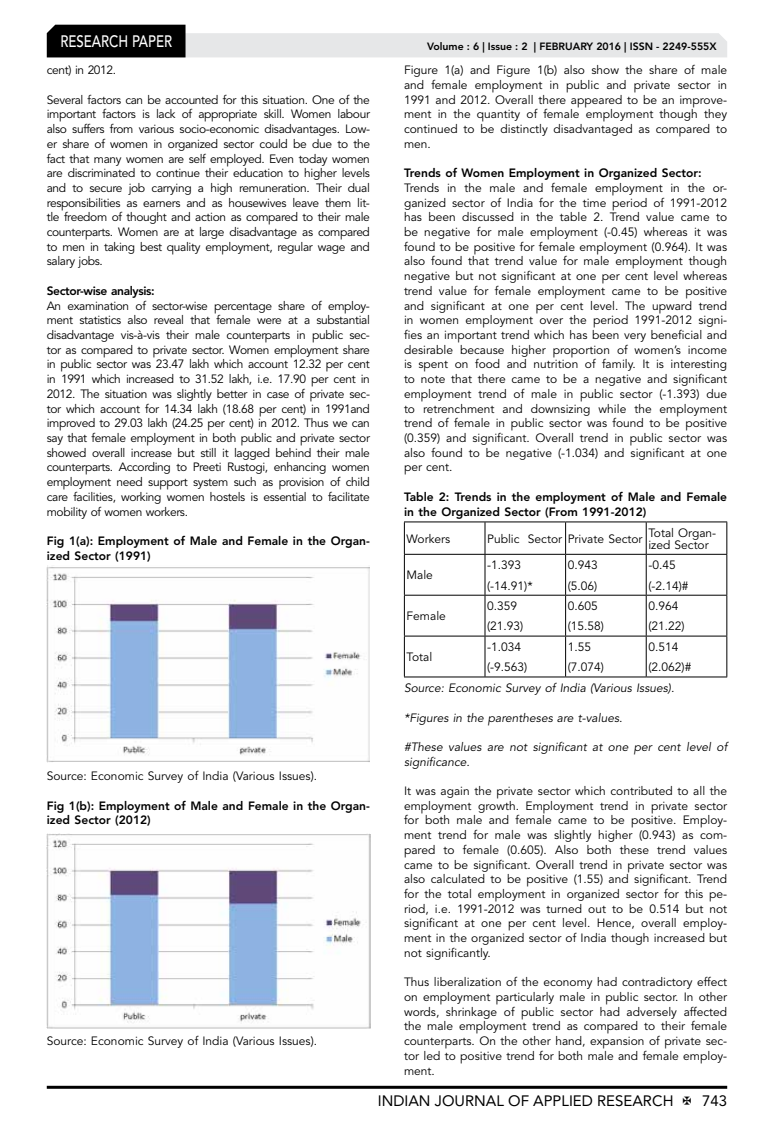
<style>
.page{position:relative;width:774px;height:1136px;background:#fff}
.page>*{position:absolute;margin:0;border:0;box-sizing:border-box;transform-origin:0 0}
.t1{font:500 16.5px "Avenir LT Std";color:#fff;scale:.8 1}
.t2{font:15px "Avenir LT Std";color:#000}
.t3{font:12px/14.7px "Avenir LT Std";color:#000}
.t4{font:800 12px/14.7px "Avenir LT Std";color:#000}
.t5{font:italic 12px/14.7px "Avenir LT Std";color:#000}
.t6{font:800 12px "Avenir LT Std";letter-spacing:-.03em;color:#000}
.t7{font:12px "Avenir LT Std";letter-spacing:-.03em;color:#000}
.t8{font:800 10.5px "Avenir LT Std";color:#000}
</style>
<div class="page">
<hr style="left:47px;top:1085px;width:680px;height:3px;background:#000">
<svg style="left:47px;top:25px;width:680px;height:32px"></svg>
<img style="left:47px;top:565px;width:323px;height:197px">
<img style="left:47px;top:833px;width:323px;height:195px">
<svg style="left:405px;top:522px;width:321px;height:154px"></svg>
<hr style="left:485px;top:522px;width:1px;height:32px;background:#000">
<hr style="left:565px;top:522px;width:1px;height:32px;background:#000">
<hr style="left:646px;top:522px;width:1px;height:32px;background:#000">
<hr style="left:404px;top:554px;width:81px;height:1px;background:#000">
<hr style="left:485px;top:554px;width:81px;height:1px;background:#000">
<hr style="left:485px;top:554px;width:1px;height:40px;background:#000">
<hr style="left:566px;top:554px;width:80px;height:1px;background:#000">
<hr style="left:565px;top:554px;width:1px;height:40px;background:#000">
<hr style="left:646px;top:554px;width:81px;height:1px;background:#000">
<hr style="left:646px;top:554px;width:1px;height:40px;background:#000">
<hr style="left:404px;top:594px;width:81px;height:1px;background:#000">
<hr style="left:485px;top:594px;width:81px;height:1px;background:#000">
<hr style="left:485px;top:595px;width:1px;height:40px;background:#000">
<hr style="left:566px;top:594px;width:80px;height:1px;background:#000">
<hr style="left:565px;top:595px;width:1px;height:40px;background:#000">
<hr style="left:646px;top:594px;width:81px;height:1px;background:#000">
<hr style="left:646px;top:595px;width:1px;height:40px;background:#000">
<hr style="left:404px;top:635px;width:81px;height:1px;background:#000">
<hr style="left:485px;top:635px;width:81px;height:1px;background:#000">
<hr style="left:485px;top:636px;width:1px;height:40px;background:#000">
<hr style="left:566px;top:635px;width:80px;height:1px;background:#000">
<hr style="left:565px;top:636px;width:1px;height:40px;background:#000">
<hr style="left:646px;top:635px;width:81px;height:1px;background:#000">
<hr style="left:646px;top:636px;width:1px;height:40px;background:#000">
<hr style="left:404px;top:521px;width:81px;height:1px;background:#000">
<hr style="left:404px;top:522px;width:1px;height:32px;background:#000">
<hr style="left:485px;top:521px;width:81px;height:1px;background:#000">
<hr style="left:566px;top:521px;width:80px;height:1px;background:#000">
<hr style="left:646px;top:521px;width:81px;height:1px;background:#000">
<hr style="left:726px;top:522px;width:1px;height:32px;background:#000">
<hr style="left:404px;top:554px;width:1px;height:40px;background:#000">
<hr style="left:726px;top:554px;width:1px;height:40px;background:#000">
<hr style="left:404px;top:595px;width:1px;height:40px;background:#000">
<hr style="left:726px;top:595px;width:1px;height:40px;background:#000">
<hr style="left:404px;top:636px;width:1px;height:40px;background:#000">
<hr style="left:726px;top:636px;width:1px;height:40px;background:#000">
<hr style="left:404px;top:676px;width:81px;height:1px;background:#000">
<hr style="left:485px;top:676px;width:81px;height:1px;background:#000">
<hr style="left:566px;top:676px;width:80px;height:1px;background:#000">
<hr style="left:646px;top:676px;width:81px;height:1px;background:#000">
<h1 class="t1" style="left:60px;top:32px;width:139px">RESEARCH PAPER</h1>
<p class="t7" style="left:47px;top:63px;width:71px">cent) in 2012.</p>
<p class="t3" style="left:47px;top:92px;width:325px;text-align:justify">Several factors can be accounted for this situation. One of the important factors is lack of appropriate skill. Women labour also suffers from various socio-economic disadvantages. Low&shy;er share of women in organized sector could be due to the fact that many women are self employed. Even today women are discriminated to continue their education to higher levels and to secure job carrying a high remuneration. Their dual responsibilities as earners and as housewives leave them lit&shy;tle freedom of thought and action as compared to their male counterparts. Women are at large disadvantage as compared to men in taking best quality employment, regular wage and salary jobs.</p>
<p class="t6" style="left:47px;top:283px;width:109px">Sector-wise analysis:</p>
<p class="t3" style="left:47px;top:298px;width:325px;text-align:justify">An examination of sector-wise percentage share of employ&shy;ment statistics also reveal that female were at a substantial disadvantage vis-à-vis their male counterparts in public sec&shy;tor as compared to private sector. Women employment share in public sector was 23.47 lakh which account 12.32 per cent in 1991 which increased to 31.52 lakh, i.e. 17.90 per cent in 2012. The situation was slightly better in case of private sec&shy;tor which account for 14.34 lakh (18.68 per cent) in 1991and improved to 29.03 lakh (24.25 per cent) in 2012. Thus we can say that female employment in both public and private sector showed overall increase but still it lagged behind their male counterparts. According to Preeti Rustogi, enhancing women employment need support system such as provision of child care facilities, working women hostels is essential to facilitate mobility of women workers.</p>
<p class="t4" style="left:47px;top:533px;width:325px">Fig 1(a): Employment of Male and Female in the Organ&shy;ized Sector (1991)</p>
<p class="t3" style="left:47px;top:769px;width:272px">Source: Economic Survey of India (Various Issues).</p>
<p class="t4" style="left:47px;top:798px;width:325px">Fig 1(b): Employment of Male and Female in the Organ&shy;ized Sector (2012)</p>
<p class="t3" style="left:47px;top:1033px;width:272px">Source: Economic Survey of India (Various Issues).</p>
<p class="t8" style="left:427px;top:41px;width:291px">Volume : 6 | Issue : 2 | FEBRUARY 2016 | ISSN - 2249-555X</p>
<p class="t3" style="left:404px;top:63px;width:325px;text-align:justify">Figure 1(a) and Figure 1(b) also show the share of male and female employment in public and private sector in 1991 and 2012. Overall there appeared to be an improve&shy;ment in the quantity of female employment though they continued to be distinctly disadvantaged as compared to men.</p>
<p class="t4" style="left:404px;top:166px;width:299px">Trends of Women Employment in Organized Sector:</p>
<p class="t3" style="left:404px;top:181px;width:325px;text-align:justify">Trends in the male and female employment in the or&shy;ganized sector of India for the time period of 1991-2012 has been discussed in the table 2. Trend value came to be negative for male employment (-0.45) whereas it was found to be positive for female employment (0.964). It was also found that trend value for male employment though negative but not significant at one per cent level whereas trend value for female employment came to be positive and significant at one per cent level. The upward trend in women employment over the period 1991-2012 signi&shy;fies an important trend which has been very beneficial and desirable because higher proportion of women’s income is spent on food and nutrition of family. It is interesting to note that there came to be a negative and significant employment trend of male in public sector (-1.393) due to retrenchment and downsizing while the employment trend of female in public sector was found to be positive (0.359) and significant. Overall trend in public sector was also found to be negative (-1.034) and significant at one per cent.</p>
<p class="t4" style="left:404px;top:489px;width:325px">Table 2: Trends in the employment of Male and Female in the Organized Sector (From 1991-2012)</p>
<p class="t3" style="left:406px;top:531px;width:45px">Workers</p>
<p class="t3" style="left:487px;top:531px;width:157px">Public Sector Private Sector</p>
<p class="t3" style="left:648px;top:527px;width:69px;line-height:12px">Total Organ&shy;ized Sector</p>
<p class="t3" style="left:406px;top:568px;width:28px">Male</p>
<p class="t3" style="left:487px;top:555px;width:47px;line-height:20.5px">-1.393 (-14.91)*</p>
<p class="t3" style="left:568px;top:555px;width:32px;line-height:20.5px">0.943 (5.06)</p>
<p class="t3" style="left:648px;top:555px;width:42px;line-height:20.5px">-0.45 (-2.14)#</p>
<p class="t3" style="left:406px;top:609px;width:41px">Female</p>
<p class="t3" style="left:487px;top:595px;width:38px;line-height:20.5px">0.359 (21.93)</p>
<p class="t3" style="left:568px;top:595px;width:38px;line-height:20.5px">0.605 (15.58)</p>
<p class="t3" style="left:648px;top:595px;width:38px;line-height:20.5px">0.964 (21.22)</p>
<p class="t3" style="left:406px;top:650px;width:27px">Total</p>
<p class="t3" style="left:487px;top:636px;width:42px;line-height:20.5px">-1.034 (-9.563)</p>
<p class="t3" style="left:568px;top:636px;width:38px;line-height:20.5px">1.55 (7.074)</p>
<p class="t3" style="left:648px;top:636px;width:44px;line-height:20.5px">0.514 (2.062)#</p>
<p class="t5" style="left:404px;top:681px;width:272px">Source: Economic Survey of India (Various Issues).</p>
<p class="t5" style="left:404px;top:710px;width:220px">*Figures in the parentheses are t-values.</p>
<p class="t5" style="left:404px;top:739px;width:325px">#These values are not significant at one per cent level of significance.</p>
<p class="t3" style="left:404px;top:783px;width:325px;text-align:justify">It was again the private sector which contributed to all the employment growth. Employment trend in private sector for both male and female came to be positive. Employ&shy;ment trend for male was slightly higher (0.943) as com&shy;pared to female (0.605). Also both these trend values came to be significant. Overall trend in private sector was also calculated to be positive (1.55) and significant. Trend for the total employment in organized sector for this pe&shy;riod, i.e. 1991-2012 was turned out to be 0.514 but not significant at one per cent level. Hence, overall employ&shy;ment in the organized sector of India though increased but not significantly.</p>
<p class="t3" style="left:404px;top:975px;width:325px;text-align:justify">Thus liberalization of the economy had contradictory effect on employment particularly male in public sector. In other words, shrinkage of public sector had adversely affected the male employment trend as compared to their female counterparts. On the other hand, expansion of private sec&shy;tor led to positive trend for both male and female employ&shy;ment.</p>
<p class="t2" style="left:378px;top:1091px;width:297px">INDIAN JOURNAL OF APPLIED RESEARCH</p>
<p class="t2" style="left:702px;top:1091px;width:27px">743</p>
</div>
